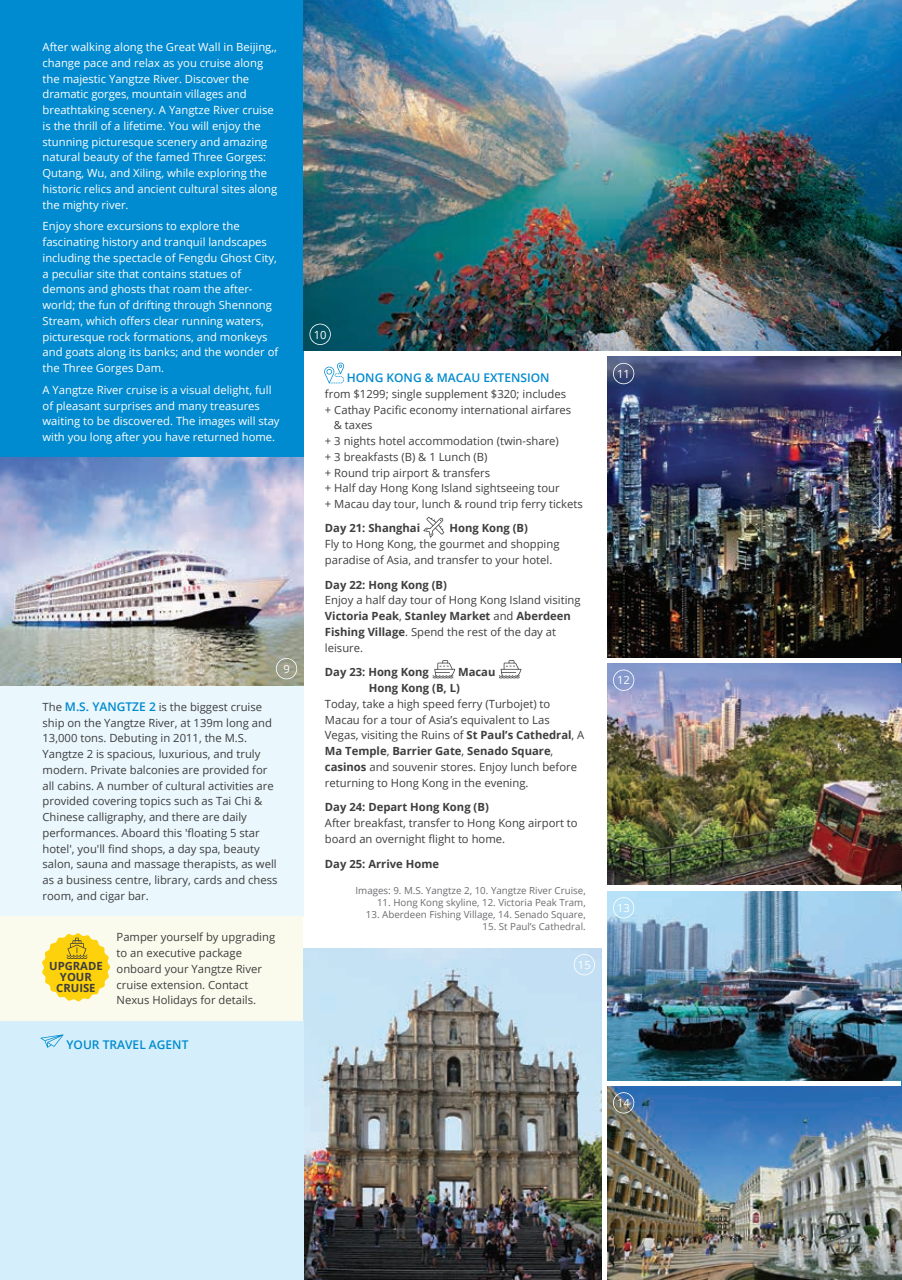
<style>
.page{position:relative;width:902px;height:1280px;background:#fff}
.page>*{position:absolute;margin:0;border:0;box-sizing:border-box;transform-origin:0 0}
.t1{font:600 12px "Open Sans";color:#008acf}
.t2{font:11.25px/15.8px "Open Sans";color:#3e3e3f}
.t3{font:11.25px/15.8px "Open Sans";color:#fff}
.t4{font:700 11.25px/10.9px "Open Sans";color:#3e3e3f}
.t5{font:9.75px "Open Sans";color:#6c6d70}
.s1{font-weight:600;font-size:12px;color:#008acf}
.s2{font-weight:700}
</style>
<div class="page">
<div style="left:0;top:0;width:303px;height:500px;background:#008acf"></div>
<div style="left:0;top:661px;width:303px;height:256px;background:#eaf7fd"></div>
<img style="left:901px;top:281px;width:1px;height:748px">
<svg style="left:423px;top:517px;width:21px;height:21px"></svg>
<svg style="left:432px;top:660px;width:23px;height:18px"></svg>
<svg style="left:499px;top:660px;width:22px;height:18px"></svg>
<svg style="left:324px;top:363px;width:20px;height:21px"></svg>
<img style="left:303px;top:0;width:598px;height:351px">
<img style="left:303px;top:948px;width:298px;height:332px">
<img style="left:0;top:457px;width:303px;height:228px">
<img style="left:607px;top:891px;width:294px;height:189px">
<img style="left:607px;top:1086px;width:294px;height:194px">
<img style="left:607px;top:357px;width:294px;height:301px">
<img style="left:607px;top:664px;width:294px;height:220px">
<svg style="left:276px;top:658px;width:21px;height:21px"></svg>
<svg style="left:309px;top:324px;width:22px;height:21px"></svg>
<svg style="left:613px;top:363px;width:21px;height:21px"></svg>
<svg style="left:613px;top:670px;width:21px;height:21px"></svg>
<svg style="left:613px;top:897px;width:21px;height:21px"></svg>
<svg style="left:613px;top:1092px;width:21px;height:21px"></svg>
<svg style="left:573px;top:954px;width:22px;height:21px"></svg>
<div style="left:0;top:1021px;width:303px;height:259px;background:#d4effb"></div>
<svg style="left:40px;top:1034px;width:23px;height:14px"></svg>
<div style="left:0;top:917px;width:302px;height:104px;background:#fbfbed"></div>
<svg style="left:42px;top:933px;width:68px;height:68px"></svg>
<p class="t3" style="left:43px;top:39px;width:236px">After walking along the Great Wall in Beijing,, change pace and relax as you cruise along the majestic Yangtze River. Discover the dramatic gorges, mountain villages and breathtaking scenery. A Yangtze River cruise is the thrill of a lifetime. You will enjoy the stunning picturesque scenery and amazing natural beauty of the famed Three Gorges:<br>Qutang, Wu, and Xiling, while exploring the historic relics and ancient cultural sites along the mighty river.</p>
<p class="t3" style="left:43px;top:218px;width:237px">Enjoy shore excursions to explore the fascinating history and tranquil landscapes including the spectacle of Fengdu Ghost City, a peculiar site that contains statues of demons and ghosts that roam the after&shy;world; the fun of drifting through Shennong Stream, which offers clear running waters, picturesque rock formations, and monkeys and goats along its banks; and the wonder of the Three Gorges Dam.</p>
<p class="t3" style="left:43px;top:382px;width:238px">A Yangtze River cruise is a visual delight, full of pleasant surprises and many treasures waiting to be discovered. The images will stay with you long after you have returned home.</p>
<p class="t3" style="left:283px;top:661px;width:8px">9</p>
<p class="t2" style="left:43px;top:698px;width:236px">The <span class="s1">M.S. YANGTZE 2</span> is the biggest cruise ship on the Yangtze River, at 139m long and 13,000 tons. Debuting in 2011, the M.S.<br>Yangtze 2 is spacious, luxurious, and truly modern. Private balconies are provided for all cabins. A number of cultural activities are provided covering topics such as Tai Chi &amp; Chinese calligraphy, and there are daily performances. Aboard this 'floating 5 star hotel', you'll find shops, a day spa, beauty salon, sauna and massage therapists, as well as a business centre, library, cards and chess room, and cigar bar.</p>
<p class="t4" style="left:49px;top:960px;width:55px;text-align:center">UPGRADE<br>YOUR<br>CRUISE</p>
<p class="t2" style="left:117px;top:929px;width:160px">Pamper yourself by upgrading to an executive package onboard your Yangtze River cruise extension. Contact<br>Nexus Holidays for details.</p>
<p class="t1" style="left:66px;top:1036px;width:123px">YOUR TRAVEL AGENT</p>
<p class="t3" style="left:314px;top:326px;width:14px">10</p>
<p class="t1" style="left:347px;top:369px;width:204px">HONG KONG &amp; MACAU EXTENSION</p>
<p class="t2" style="left:325px;top:386px;width:242px">from $1299; single supplement $320; includes</p>
<p class="t2" style="left:325px;top:401px;width:248px">+ Cathay Pacific economy international airfares</p>
<p class="t2" style="left:334px;top:417px;width:40px">&amp; taxes</p>
<p class="t2" style="left:325px;top:433px;width:235px">+ 3 nights hotel accommodation (twin-share)</p>
<p class="t2" style="left:325px;top:449px;width:164px">+ 3 breakfasts (B) &amp; 1 Lunch (B)</p>
<p class="t2" style="left:325px;top:464px;width:167px">+ Round trip airport &amp; transfers</p>
<p class="t2" style="left:325px;top:480px;width:236px">+ Half day Hong Kong Island sightseeing tour</p>
<p class="t2" style="left:325px;top:496px;width:259px">+ Macau day tour, lunch &amp; round trip ferry tickets</p>
<p class="t4" style="left:325px;top:523px;width:97px">Day 21: Shanghai</p>
<p class="t4" style="left:449px;top:523px;width:80px">Hong Kong (B)</p>
<p class="t2" style="left:325px;top:536px;width:236px">Fly to Hong Kong, the gourmet and shopping paradise of Asia, and transfer to your hotel.</p>
<p class="t4" style="left:325px;top:579px;width:123px">Day 22: Hong Kong (B)</p>
<p class="t2" style="left:325px;top:592px;width:257px">Enjoy a half day tour of Hong Kong Island visiting <span class="s2">Victoria Peak</span>, <span class="s2">Stanley Market</span> and <span class="s2">Aberdeen Fishing Village</span>. Spend the rest of the day at leisure.</p>
<p class="t4" style="left:325px;top:667px;width:105px">Day 23: Hong Kong</p>
<p class="t4" style="left:369px;top:664px;width:128px;line-height:15.8px;text-indent:89px">Macau<br>Hong Kong (B, L)</p>
<p class="t2" style="left:325px;top:696px;width:261px">Today, take a high speed ferry (Turbojet) to Macau for a tour of Asia’s equivalent to Las Vegas, visiting the Ruins of <span class="s2">St Paul’s Cathedral</span>, A <span class="s2">Ma Temple</span>, <span class="s2">Barrier Gate</span>, <span class="s2">Senado Square</span>, <span class="s2">casinos</span> and souvenir stores. Enjoy lunch before returning to Hong Kong in the evening.</p>
<p class="t4" style="left:325px;top:802px;width:165px">Day 24: Depart Hong Kong (B)</p>
<p class="t2" style="left:325px;top:815px;width:254px">After breakfast, transfer to Hong Kong airport to board an overnight flight to home.</p>
<p class="t4" style="left:325px;top:858px;width:116px">Day 25: Arrive Home</p>
<p class="t5" style="left:355px;top:884px;width:232px">Images: 9. M.S. Yangtze 2, 10. Yangtze River Cruise,</p>
<p class="t5" style="left:377px;top:896px;width:210px">11. Hong Kong skyline, 12. Victoria Peak Tram,</p>
<p class="t5" style="left:366px;top:908px;width:221px">13. Aberdeen Fishing Village, 14. Senado Square,</p>
<p class="t5" style="left:482px;top:919px;width:105px">15. St Paul’s Cathedral.</p>
<p class="t3" style="left:578px;top:957px;width:14px">15</p>
<p class="t3" style="left:617px;top:365px;width:14px">11</p>
<p class="t3" style="left:617px;top:672px;width:14px">12</p>
<p class="t3" style="left:617px;top:900px;width:14px">13</p>
<p class="t3" style="left:617px;top:1095px;width:14px">14</p>
</div>
